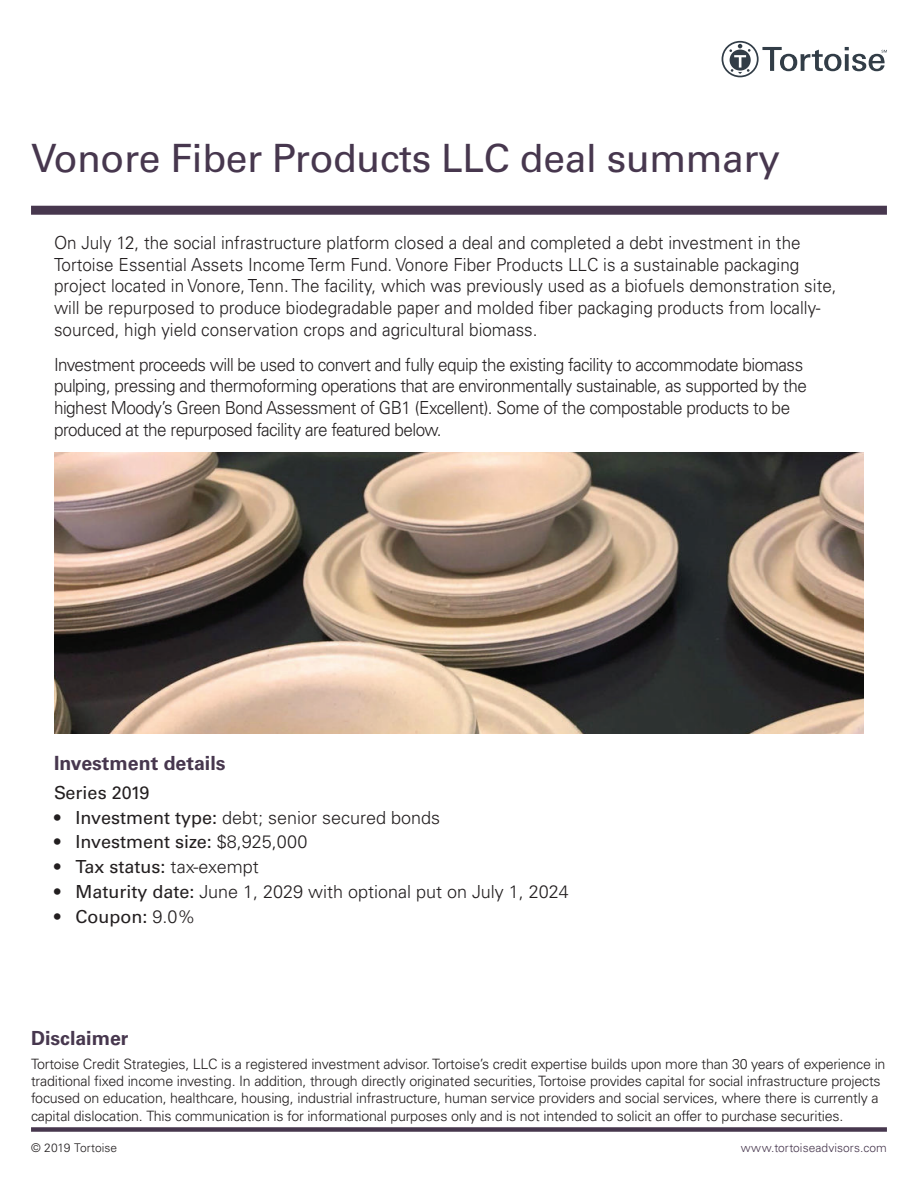
<style>
.page{position:relative;width:918px;height:1188px;background:#fff}
.page>*{position:absolute;margin:0;border:0;box-sizing:border-box;transform-origin:0 0}
.Heading_4{font:39px "Univers LT Std";letter-spacing:-.01em;color:#47374e}
.t1{font:700 19.5px "Univers LT Std";color:#47374e}
.Body1{font:300 18px/21.6px "Univers LT Std";color:#231f20;scale:.95 1}
.Body1-2{font:300 18px/21.6px "Univers LT Std";letter-spacing:-.03em;color:#231f20;scale:.95 1}
.Body1-3{font:300 18px "Univers LT Std";color:#231f20}
.Body1-4{font:18px "Univers LT Std";color:#231f20}
.t2{font:300 14.25px/17.1px "Univers LT Std";letter-spacing:-.015em;color:#231f20}
.t3{font:300 12px "Univers LT Std";letter-spacing:.005em;color:#47374e}
.t4{font:300 12px "Univers LT Std";color:#231f20}
.s1{font-weight:400}
.s2{font-weight:300}
</style>
<div class="page">
<div style="left:31px;top:1127px;width:856px;height:5px;background:#47374e"></div>
<svg style="left:722px;top:41px;width:165px;height:36px"></svg>
<div style="left:31px;top:206px;width:856px;height:9px;background:#47374e"></div>
<img style="left:54px;top:453px;width:810px;height:280px">
<p class="Heading_4" style="left:31px;top:135px;width:751px">Vonore Fiber Products LLC deal summary</p>
<p class="Body1" style="left:54px;top:232px;width:825px">On July 12, the social infrastructure platform closed a deal and completed a debt investment in the Tortoise Essential Assets Income Term Fund. Vonore Fiber Products LLC is a sustainable packaging project located in Vonore, Tenn. The facility, which was previously used as a biofuels demonstration site, will be repurposed to produce biodegradable paper and molded fiber packaging products from locally&shy;sourced, high yield conservation crops and agricultural biomass.</p>
<p class="Body1-2" style="left:54px;top:354px;width:794px">Investment proceeds will be used to convert and fully equip the existing facility to accommodate biomass pulping, pressing and thermoforming operations that are environmentally sustainable, as supported by the highest Moody’s Green Bond Assessment of GB1 (Excellent). Some of the compostable products to be produced at the repurposed facility are featured below.</p>
<p class="t1" style="left:54px;top:752px;width:173px">Investment details</p>
<p class="Body1-4" style="left:54px;top:782px;width:97px">Series 2019</p>
<p class="Body1-3" style="left:54px;top:806px;width:388px"><span class="s1">• Investment type:</span> debt; senior secured bonds</p>
<p class="Body1-4" style="left:54px;top:831px;width:255px">• Investment size: <span class="s2">$8,925,000</span></p>
<p class="Body1-4" style="left:54px;top:856px;width:206px">• Tax status: <span class="s2">tax-exempt</span></p>
<p class="Body1-3" style="left:54px;top:881px;width:517px"><span class="s1">• Maturity date:</span> June 1, 2029 with optional put on July 1, 2024</p>
<p class="Body1-4" style="left:54px;top:906px;width:143px">• Coupon: <span class="s2">9.0%</span></p>
<p class="t1" style="left:31px;top:1027px;width:99px">Disclaimer</p>
<p class="t2" style="left:31px;top:1056px;width:856px">Tortoise Credit Strategies, LLC is a registered investment advisor. Tortoise’s credit expertise builds upon more than 30 years of experience in traditional fixed income investing. In addition, through directly originated securities, Tortoise provides capital for social infrastructure projects focused on education, healthcare, housing, industrial infrastructure, human service providers and social services, where there is currently a capital dislocation. This communication is for informational purposes only and is not intended to solicit an offer to purchase securities.</p>
<p class="t4" style="left:31px;top:1141px;width:88px">© 2019 Tortoise</p>
<p class="t3" style="left:741px;top:1141px;width:148px">www.tortoiseadvisors.com</p>
</div>
